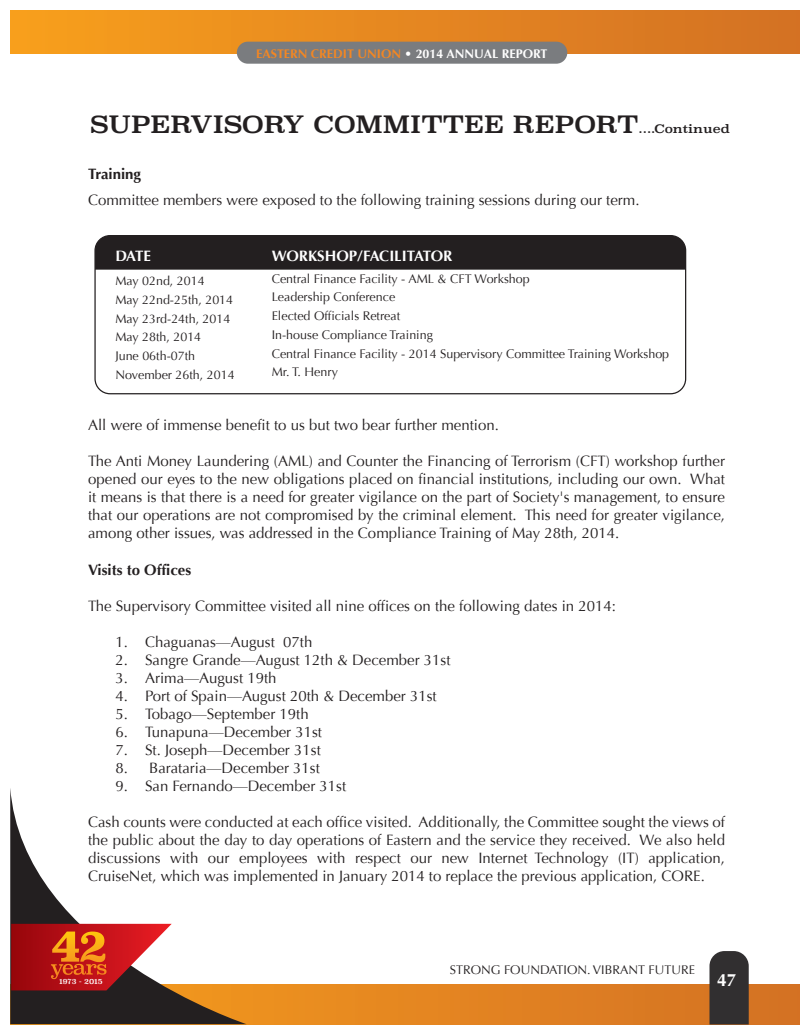
<style>
.page{position:relative;width:810px;height:1035px;background:#fff}
.page>*{position:absolute;margin:0;border:0;box-sizing:border-box;transform-origin:0 0}
.t1{font:23.38px "Superclarendon";color:#231f20;scale:1.11 1}
.t2{font:700 17.5px "Optima";color:#fff}
.t3{font:15px/18px "Optima";color:#231f20;text-align:justify}
.t4{font:700 15px "Optima";color:#fff}
.t5{font:700 15px "Optima";color:#231f20}
.t6{font:12.5px/18.8px "Optima";color:#231f20}
.t7{font:700 12.5px "Optima";color:#f38723}
.t8{font:7.38px "Superclarendon";color:#fff}
.s1{color:#fff}
.s2{font-size:11.62px}
</style>
<div class="page">
<div style="left:96px;top:237px;width:590px;height:33px;background:#231f20"></div>
<div style="left:11px;top:11px;width:788px;height:43px;background:linear-gradient(to right,#f79f1d,#d27025)"></div>
<div style="left:237px;top:42px;width:330px;height:22px;background:#7a7c7f;border-radius:11px"></div>
<svg style="left:247px;top:985px;width:552px;height:39px;background:#e08121"></svg>
<svg style="left:10px;top:788px;width:237px;height:236px"></svg>
<div style="left:710px;top:951px;width:39px;height:73px;background:#312f30"></div>
<svg style="left:11px;top:924px;width:161px;height:66px;background:#bd3f34"></svg>
<div style="left:94px;top:235px;width:592px;height:159px;border:1px solid #231f20;border-radius:15px"></div>
<p class="t7" style="left:256px;top:47px;width:293px">EASTERN CREDIT UNION <span class="s1">• 2014 ANNUAL REPORT</span></p>
<h1 class="t1" style="left:90px;top:110px;width:578px">SUPERVISORY COMMITTEE REPORT<span class="s2">....Continued</span></h1>
<p class="t5" style="left:88px;top:165px;width:54px">Training</p>
<p class="t3" style="left:88px;top:191px;width:553px">Committee members were exposed to the following training sessions during our term.</p>
<p class="t4" style="left:115px;top:248px;width:37px">DATE</p>
<p class="t6" style="left:115px;top:272px;width:121px">May 02nd, 2014<br>May 22nd-25th, 2014<br>May 23rd-24th, 2014<br>May 28th, 2014<br>June 06th-07th<br>November 26th, 2014</p>
<p class="t4" style="left:272px;top:248px;width:182px">WORKSHOP/FACILITATOR</p>
<p class="t6" style="left:272px;top:269px;width:399px">Central Finance Facility - AML &amp; CFT Workshop<br>Leadership Conference<br>Elected Officials Retreat<br>In-house Compliance Training<br>Central Finance Facility - 2014 Supervisory Committee Training Workshop Mr. T. Henry</p>
<p class="t3" style="left:88px;top:416px;width:412px">All were of immense benefit to us but two bear further mention.</p>
<p class="t3" style="left:88px;top:452px;width:639px">The Anti Money Laundering (AML) and Counter the Financing of Terrorism (CFT) workshop further opened our eyes to the new obligations placed on financial institutions, including our own. What it means is that there is a need for greater vigilance on the part of Society's management, to ensure that our operations are not compromised by the criminal element. This need for greater vigilance, among other issues, was addressed in the Compliance Training of May 28th, 2014.</p>
<p class="t5" style="left:88px;top:561px;width:105px">Visits to Offices</p>
<p class="t3" style="left:88px;top:597px;width:529px">The Supervisory Committee visited all nine offices on the following dates in 2014:</p>
<p class="t3" style="left:116px;top:633px;width:198px">1. Chaguanas—August 07th</p>
<p class="t3" style="left:116px;top:651px;width:337px">2. Sangre Grande—August 12th &amp; December 31st</p>
<p class="t3" style="left:116px;top:669px;width:163px">3. Arima—August 19th</p>
<p class="t3" style="left:116px;top:687px;width:323px">4. Port of Spain—August 20th &amp; December 31st</p>
<p class="t3" style="left:116px;top:705px;width:195px">5. Tobago—September 19th</p>
<p class="t3" style="left:116px;top:723px;width:208px">6. Tunapuna—December 31st</p>
<p class="t3" style="left:116px;top:741px;width:207px">7. St. Joseph—December 31st</p>
<p class="t3" style="left:116px;top:759px;width:206px">8. Barataria—December 31st</p>
<p class="t3" style="left:116px;top:777px;width:232px">9. San Fernando—December 31st</p>
<p class="t3" style="left:88px;top:813px;width:639px">Cash counts were conducted at each office visited. Additionally, the Committee sought the views of the public about the day to day operations of Eastern and the service they received. We also held discussions with our employees with respect our new Internet Technology (IT) application, CruiseNet, which was implemented in January 2014 to replace the previous application, CORE.</p>
<p class="t8" style="left:59px;top:977px;width:45px">1973 - 2015</p>
<p class="t6" style="left:450px;top:961px;width:247px">STRONG FOUNDATION. VIBRANT FUTURE</p>
<p class="t2" style="left:717px;top:970px;width:21px">47</p>
</div>
